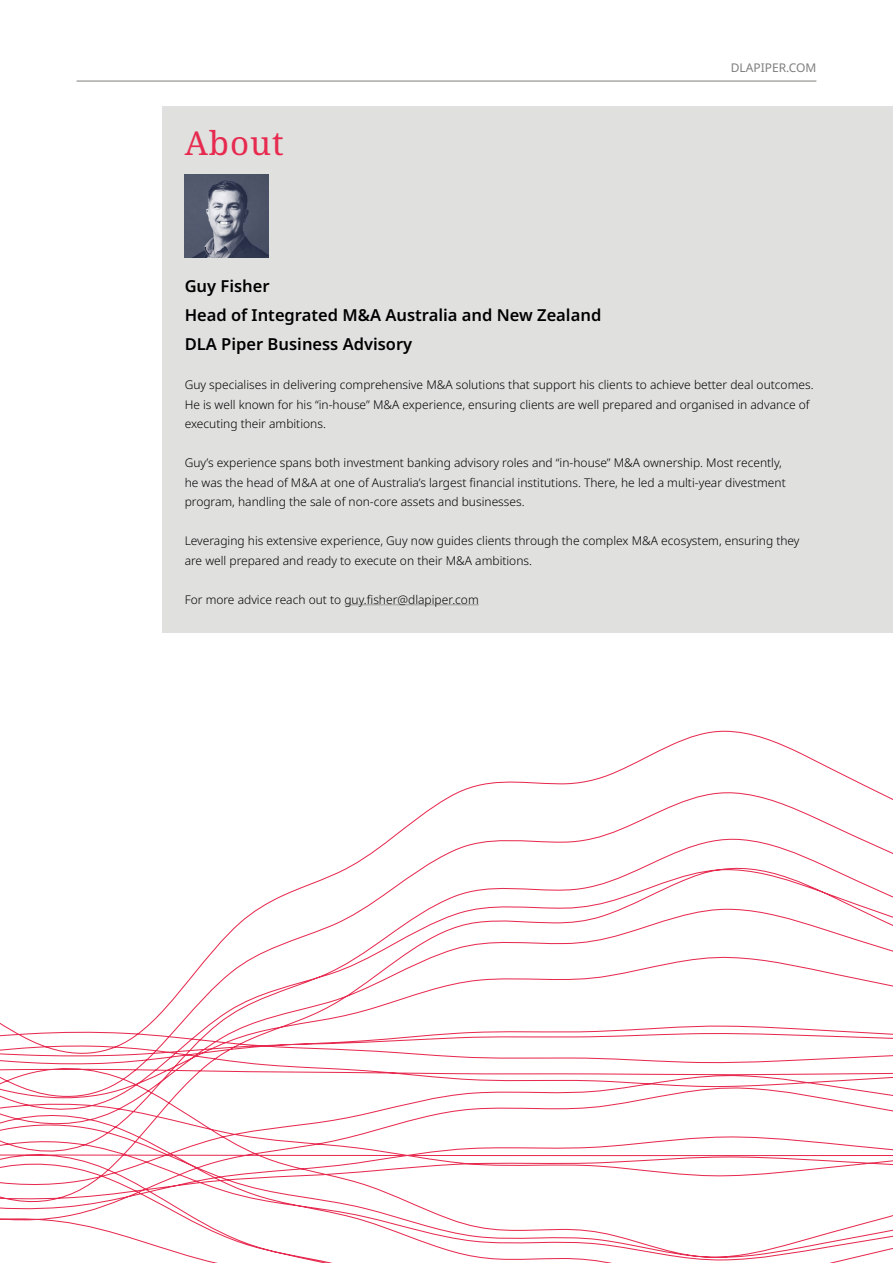
<style>
.page{position:relative;width:893px;height:1263px;background:#fff}
.page>*{position:absolute;margin:0;border:0;box-sizing:border-box;transform-origin:0 0}
.t1{font:33px "Noto Serif";letter-spacing:.03em;color:#e72a4f}
.t2{font:600 16.5px/29.2px "Noto Sans";color:#000}
.t3{font:300 12px/19.5px "Noto Sans";color:#000}
.t4{font:12px "Noto Sans";color:#7e7e7d}
</style>
<div class="page">
<hr style="left:77px;top:81px;width:739px;height:1px;background:#7e7e7d">
<svg style="left:0;top:730px;width:893px;height:533px"></svg>
<div style="left:162px;top:106px;width:731px;height:527px;background:#e0e0df"></div>
<hr style="left:344px;top:604px;width:135px;height:1px;background:#9b9b9a">
<img style="left:185px;top:175px;width:83px;height:83px">
<h1 class="t1" style="left:185px;top:120px;width:101px">About</h1>
<p class="t4" style="left:731px;top:60px;width:87px">DLAPIPER.COM</p>
<h2 class="t2" style="left:185px;top:271px;width:418px">Guy Fisher<br>Head of Integrated M&amp;A Australia and New Zealand<br>DLA Piper Business Advisory</h2>
<p class="t3" style="left:185px;top:375px;width:630px">Guy specialises in delivering comprehensive M&amp;A solutions that support his clients to achieve better deal outcomes.<br>He is well known for his “in-house” M&amp;A experience, ensuring clients are well prepared and organised in advance of executing their ambitions.</p>
<p class="t3" style="left:185px;top:453px;width:603px">Guy’s experience spans both investment banking advisory roles and “in-house” M&amp;A ownership. Most recently, he was the head of M&amp;A at one of Australia’s largest financial institutions. There, he led a multi-year divestment program, handling the sale of non-core assets and businesses.</p>
<p class="t3" style="left:185px;top:531px;width:616px">Leveraging his extensive experience, Guy now guides clients through the complex M&amp;A ecosystem, ensuring they are well prepared and ready to execute on their M&amp;A ambitions.</p>
<p class="t3" style="left:185px;top:590px;width:296px">For more advice reach out to guy.fisher@dlapiper.com</p>
</div>
